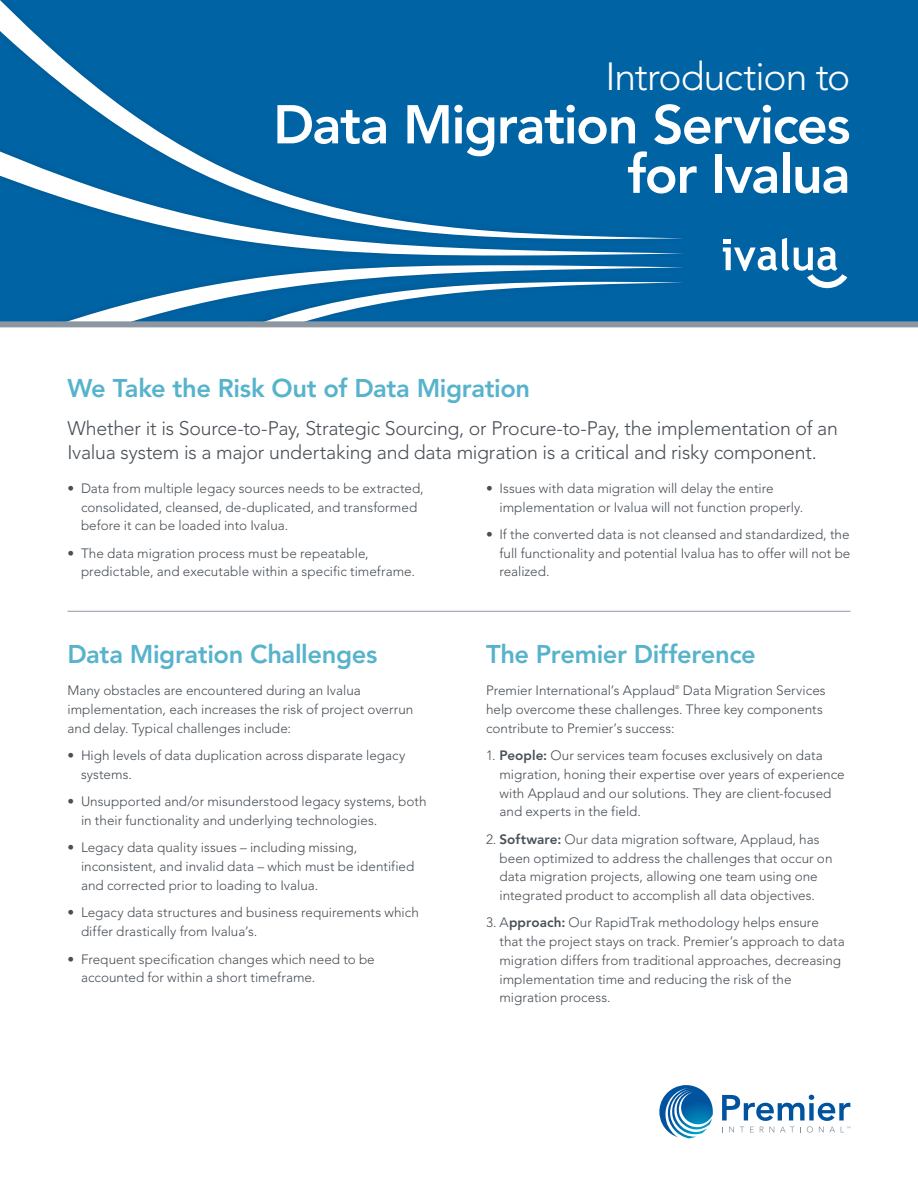
<style>
.page{position:relative;width:918px;height:1188px;background:#fff}
.page>*{position:absolute;margin:0;border:0;box-sizing:border-box;transform-origin:0 0}
.t1{font:800 54px "Avenir";letter-spacing:-.025em;color:#fff}
.t2{font:300 39px "Avenir";letter-spacing:-.03em;color:#fff}
.subhead{font:800 25.5px "Avenir";letter-spacing:-.015em;color:#57b3cc}
.Intro_sentence{font:300 19.5px/24px "Avenir";letter-spacing:-.015em;color:#484f56}
.Bullets{font:300 13.5px/18.8px "Avenir";color:#484f56}
.body{font:300 13.5px/18.8px "Avenir";color:#484f56}
.body-2{font:300 5.4px "Avenir";color:#484f56}
.s1{font-weight:800}
</style>
<div class="page">
<div style="left:0;top:0;width:918px;height:324px;background:#0063a4"></div>
<svg style="left:0;top:0;width:161px;height:133px"></svg>
<svg style="left:0;top:143px;width:683px;height:111px"></svg>
<img style="left:400px;top:254px;width:246px;height:2px">
<svg style="left:69px;top:265px;width:614px;height:56px"></svg>
<div style="left:0;top:321px;width:918px;height:6px;background:#8c97a2"></div>
<svg style="left:659px;top:1085px;width:54px;height:53px"></svg>
<svg style="left:722px;top:1095px;width:128px;height:38px"></svg>
<hr style="left:68px;top:611px;width:782px;height:1px;background:#8c97a2">
<svg style="left:723px;top:238px;width:124px;height:50px"></svg>
<p class="t2" style="left:606px;top:54px;width:246px">Introduction to</p>
<p class="t1" style="left:273px;top:93px;width:579px">Data Migration Services</p>
<p class="t1" style="left:627px;top:142px;width:225px">for Ivalua</p>
<p class="subhead" style="left:68px;top:373px;width:464px">We Take the Risk Out of Data Migration</p>
<p class="Intro_sentence" style="left:68px;top:416px;width:772px">Whether it is Source-to-Pay, Strategic Sourcing, or Procure-to-Pay, the implementation of an<br>Ivalua system is a major undertaking and data migration is a critical and risky component.</p>
<p class="Bullets" style="left:81px;top:479px;width:344px;text-indent:-14px">• Data from multiple legacy sources needs to be extracted, consolidated, cleansed, de-duplicated, and transformed before it can be loaded into Ivalua.</p>
<p class="Bullets" style="left:81px;top:544px;width:336px;text-indent:-14px">• The data migration process must be repeatable, predictable, and executable within a specific timeframe.</p>
<p class="subhead" style="left:68px;top:639px;width:312px">Data Migration Challenges</p>
<p class="body" style="left:68px;top:681px;width:347px">Many obstacles are encountered during an Ivalua implementation, each increases the risk of project overrun and delay. Typical challenges include:</p>
<p class="Bullets" style="left:81px;top:746px;width:326px;text-indent:-14px">• High levels of data duplication across disparate legacy systems.</p>
<p class="Bullets" style="left:81px;top:792px;width:347px;text-indent:-14px">• Unsupported and/or misunderstood legacy systems, both in their functionality and underlying technologies.</p>
<p class="Bullets" style="left:81px;top:838px;width:335px;text-indent:-14px">• Legacy data quality issues – including missing, inconsistent, and invalid data – which must be identified and corrected prior to loading to Ivalua.</p>
<p class="Bullets" style="left:81px;top:903px;width:339px;text-indent:-14px">• Legacy data structures and business requirements which differ drastically from Ivalua’s.</p>
<p class="Bullets" style="left:81px;top:949px;width:295px;text-indent:-14px">• Frequent specification changes which need to be accounted for within a short timeframe.</p>
<p class="Bullets" style="left:500px;top:479px;width:305px;text-indent:-14px">• Issues with data migration will delay the entire implementation or Ivalua will not function properly.</p>
<p class="Bullets" style="left:500px;top:525px;width:352px;text-align:justify;text-indent:-14px">• If the converted data is not cleansed and standardized, the full functionality and potential Ivalua has to offer will not be realized.</p>
<p class="subhead" style="left:486px;top:639px;width:271px">The Premier Difference</p>
<p class="body" style="left:486px;top:681px;width:190px">Premier International’s Applaud</p>
<p class="body-2" style="left:675px;top:684px;width:6px">®</p>
<p class="body" style="left:486px;top:681px;width:341px;text-indent:197px">Data Migration Services help overcome these challenges. Three key components contribute to Premier’s success:</p>
<p class="Bullets" style="left:500px;top:746px;width:347px;text-indent:-14px">1. <span class="s1">People:</span> Our services team focuses exclusively on data migration, honing their expertise over years of experience with Applaud and our solutions. They are client-focused and experts in the field.</p>
<p class="Bullets" style="left:500px;top:830px;width:335px;text-indent:-14px">2. <span class="s1">Software:</span> Our data migration software, Applaud, has been optimized to address the challenges that occur on data migration projects, allowing one team using one integrated product to accomplish all data objectives.</p>
<p class="Bullets" style="left:500px;top:913px;width:347px;text-indent:-14px">3. A<span class="s1">pproach:</span> Our RapidTrak methodology helps ensure that the project stays on track. Premier’s approach to data migration differs from traditional approaches, decreasing implementation time and reducing the risk of the migration process.</p>
</div>
